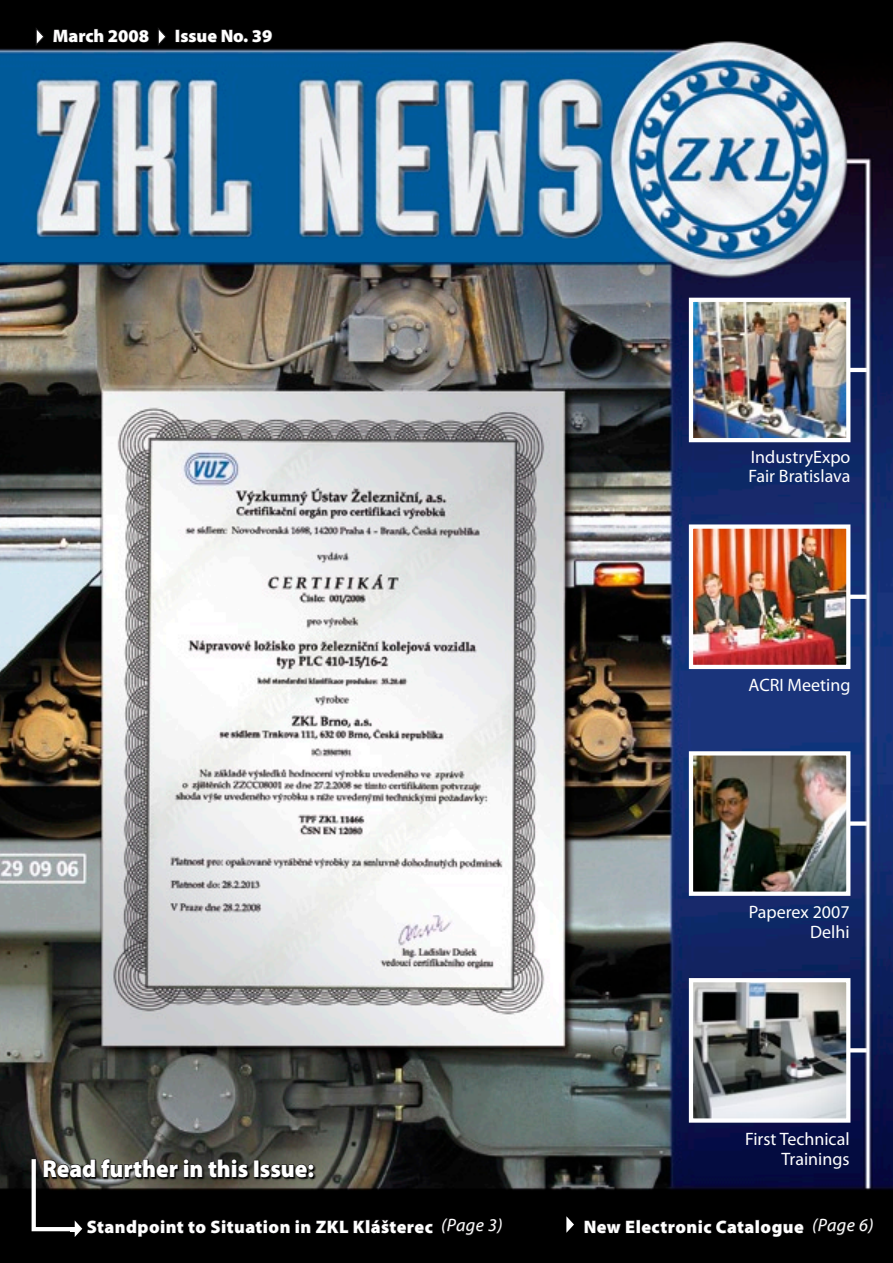
<style>
.page{position:relative;width:893px;height:1263px;background:#fff}
.page>*{position:absolute;margin:0;border:0;box-sizing:border-box;transform-origin:0 0}
.t1{font:900 24.45px "Myriad Pro";color:#fff;scale:.95 1}
.t2{font:18px/19.5px "Myriad Pro";color:#fff;text-align:right}
.t3{font:900 18px "Myriad Pro";letter-spacing:.025em;color:#fff}
.t4{font:900 18px "Myriad Pro";color:#fff}
.s1{font-weight:400;font-style:italic}
</style>
<div class="page">
<img style="left:0;top:0;width:893px;height:1263px">
<hr style="left:847px;top:368px;width:20px;height:4px;background:#fff">
<svg style="left:850px;top:595px;width:17px;height:4px"></svg>
<div style="left:847px;top:821px;width:20px;height:5px;background:#fff"></div>
<svg style="left:850px;top:1048px;width:17px;height:4px"></svg>
<img style="left:694px;top:303px;width:151px;height:134px">
<div style="left:689px;top:298px;width:161px;height:144px;border:4px solid #fff"></div>
<img style="left:694px;top:529px;width:151px;height:135px">
<div style="left:689px;top:524px;width:161px;height:145px;border:4px solid #fff"></div>
<img style="left:694px;top:756px;width:151px;height:135px">
<div style="left:689px;top:751px;width:161px;height:145px;border:4px solid #fff"></div>
<img style="left:694px;top:983px;width:151px;height:135px">
<div style="left:689px;top:978px;width:161px;height:145px;border:4px solid #fff"></div>
<svg style="left:36px;top:28px;width:8px;height:17px"></svg>
<svg style="left:53px;top:29px;width:96px;height:16px;background:#090809"></svg>
<svg style="left:158px;top:28px;width:8px;height:17px"></svg>
<svg style="left:176px;top:30px;width:96px;height:12px"></svg>
<svg style="left:354px;top:1220px;width:79px;height:15px"></svg>
<svg style="left:442px;top:1218px;width:60px;height:17px"></svg>
<svg style="left:566px;top:1216px;width:8px;height:17px"></svg>
<svg style="left:585px;top:1220px;width:219px;height:17px;background:#070707"></svg>
<svg style="left:813px;top:1218px;width:60px;height:17px"></svg>
<svg style="left:37px;top:1150px;width:312px;height:37px;background:#52534a"></svg>
<svg style="left:32px;top:1158px;width:316px;height:79px;background:#1f1e1c"></svg>
<p class="t4" style="left:53px;top:24px;width:98px">March 2008</p>
<p class="t4" style="left:175px;top:24px;width:99px">Issue No. 39</p>
<h1 class="t1" style="left:43px;top:1152px;width:287px">Read further in this Issue:</h1>
<p class="t2" style="left:748px;top:446px;width:104px;text-align:left">IndustryExpo<br>Fair Bratislava</p>
<p class="t2" style="left:749px;top:675px;width:103px">ACRI Meeting</p>
<p class="t2" style="left:749px;top:902px;width:102px">Paperex 2007<br>Delhi</p>
<p class="t2" style="left:745px;top:1129px;width:106px">First Technical<br>Trainings</p>
<p class="t3" style="left:87px;top:1215px;width:417px">Standpoint to Situation in ZKL Klášterec <span class="s1">(Page 3)</span></p>
<p class="t3" style="left:584px;top:1215px;width:291px">New Electronic Catalogue <span class="s1">(Page 6)</span></p>
</div>
